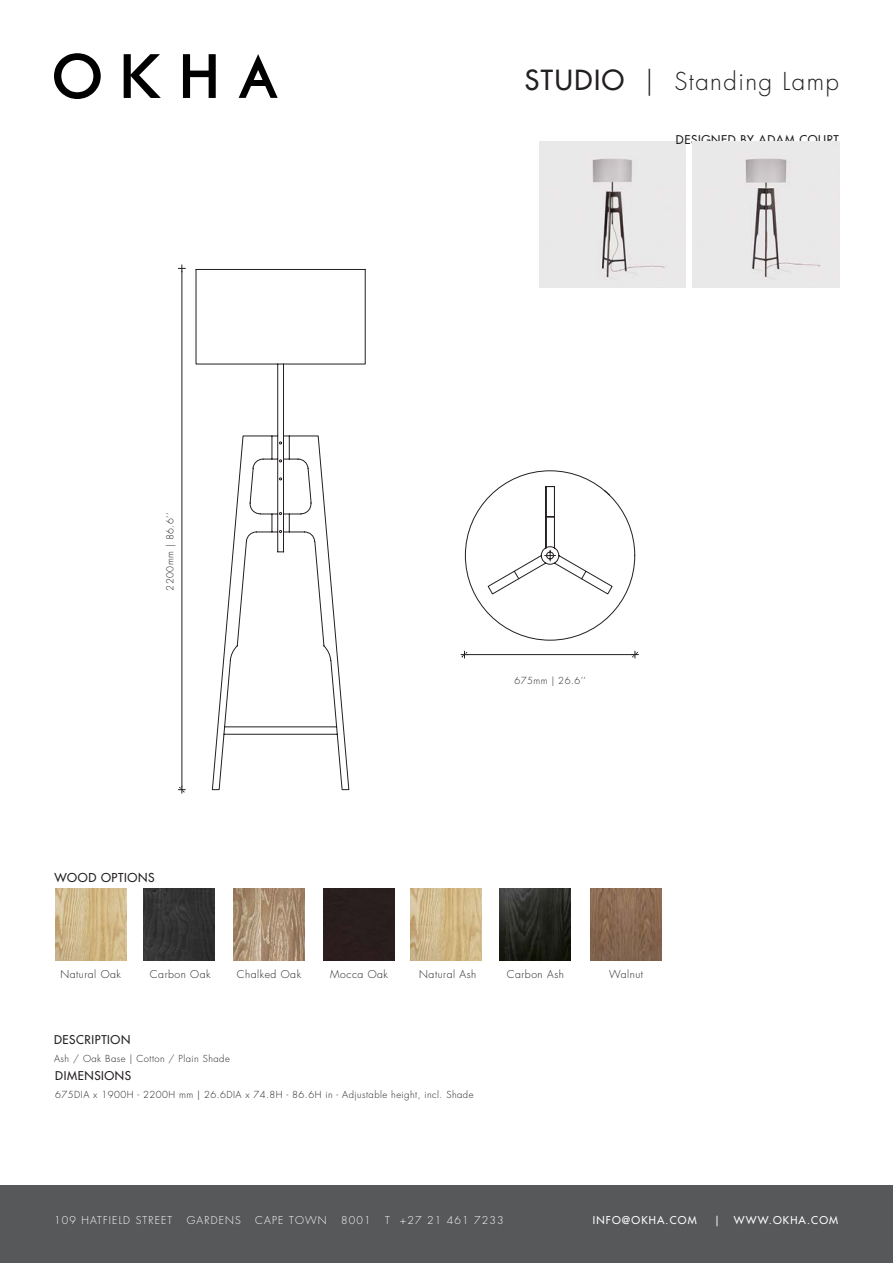
<style>
.page{position:relative;width:893px;height:1263px;background:#fff}
.page>*{position:absolute;margin:0;border:0;box-sizing:border-box;transform-origin:0 0}
.t1{font:300 24px "Futura Std";letter-spacing:.06em;color:#231f20}
.t2{font:500 12px "Futura Std";letter-spacing:.05em;color:#231f20}
.t3{font:500 11.85px "Futura Std";letter-spacing:.05em;color:#231f20}
.t4{font:300 10.5px "Futura Std";letter-spacing:.05em;color:#231f20}
.t5{font:300 10.5px "Futura Std";letter-spacing:.11em;color:#fff}
.t6{font:500 10.5px "Futura Std";letter-spacing:.11em;color:#fff}
.t7{font:300 9.45px "Futura Std";letter-spacing:.05em;color:#231f20}
.s1{font-weight:500;font-size:27px}
.s2{font-size:27px}
</style>
<div class="page">
<svg style="left:239px;top:54px;width:39px;height:44px"></svg>
<svg style="left:183px;top:54px;width:33px;height:44px"></svg>
<svg style="left:54px;top:53px;width:47px;height:46px"></svg>
<svg style="left:124px;top:54px;width:37px;height:44px"></svg>
<img style="left:539px;top:142px;width:146px;height:146px">
<div style="left:0;top:1185px;width:893px;height:78px;background:#57585a"></div>
<img style="left:693px;top:142px;width:146px;height:146px">
<div style="left:324px;top:889px;width:71px;height:72px;background:#291e1d"></div>
<img style="left:55px;top:889px;width:71px;height:72px">
<img style="left:143px;top:889px;width:71px;height:72px">
<img style="left:411px;top:889px;width:71px;height:72px">
<img style="left:591px;top:889px;width:71px;height:72px">
<img style="left:233px;top:889px;width:71px;height:72px">
<img style="left:500px;top:889px;width:71px;height:72px">
<svg style="left:178px;top:268px;width:457px;height:522px"></svg>
<svg style="left:178px;top:786px;width:7px;height:7px"></svg>
<svg style="left:603px;top:489px;width:8px;height:7px"></svg>
<hr style="left:467px;top:654px;width:165px;height:1px;background:#241f21">
<svg style="left:461px;top:651px;width:7px;height:7px"></svg>
<svg style="left:631px;top:651px;width:7px;height:7px"></svg>
<p class="t1" style="left:525px;top:67px;width:316px"><span class="s1">STUDIO</span> <span class="s2">|</span> Standing Lamp</p>
<p class="t3" style="left:676px;top:132px;width:165px">DESIGNED BY ADAM COURT</p>
<p class="t7" style="left:164px;top:591px;width:79px;rotate:-90deg">2200mm | 86.6’’</p>
<p class="t2" style="left:54px;top:870px;width:102px">WOOD OPTIONS</p>
<p class="t7" style="left:514px;top:675px;width:73px">675mm | 26.6’’</p>
<p class="t4" style="left:60px;top:967px;width:62px">Natural Oak</p>
<p class="t4" style="left:150px;top:967px;width:62px">Carbon Oak</p>
<p class="t4" style="left:237px;top:967px;width:66px">Chalked Oak</p>
<p class="t4" style="left:330px;top:967px;width:59px">Mocca Oak</p>
<p class="t4" style="left:419px;top:967px;width:59px">Natural Ash</p>
<p class="t4" style="left:507px;top:967px;width:59px">Carbon Ash</p>
<p class="t4" style="left:609px;top:967px;width:35px">Walnut</p>
<p class="t3" style="left:54px;top:1032px;width:78px">DESCRIPTION</p>
<p class="t7" style="left:54px;top:1053px;width:177px">Ash / Oak Base | Cotton / Plain Shade</p>
<p class="t3" style="left:55px;top:1068px;width:77px">DIMENSIONS</p>
<p class="t7" style="left:55px;top:1089px;width:420px">675DIA x 1900H - 2200H mm | 26.6DIA x 74.8H - 86.6H in - Adjustable height, incl. Shade</p>
<p class="t5" style="left:54px;top:1214px;width:120px">109 HATFIELD STREET</p>
<p class="t5" style="left:187px;top:1214px;width:56px">GARDENS</p>
<p class="t5" style="left:255px;top:1214px;width:73px">CAPE TOWN</p>
<p class="t5" style="left:341px;top:1214px;width:31px">8001</p>
<p class="t5" style="left:385px;top:1214px;width:120px">T +27 21 461 7233</p>
<p class="t6" style="left:593px;top:1214px;width:105px">INFO@OKHA.COM</p>
<p class="t6" style="left:714px;top:1214px;width:7px">|</p>
<p class="t6" style="left:734px;top:1214px;width:106px">WWW.OKHA.COM</p>
</div>
